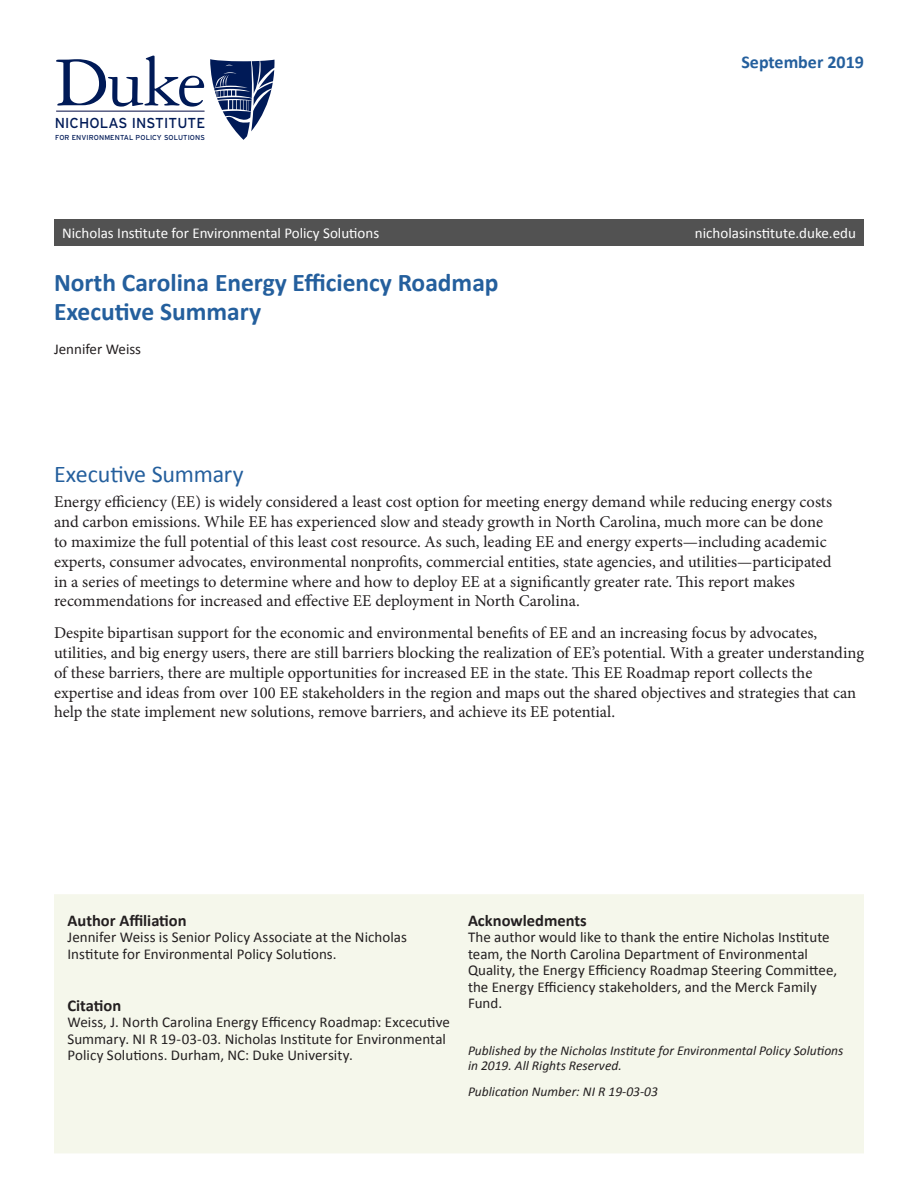
<style>
.page{position:relative;width:918px;height:1188px;background:#fff}
.page>*{position:absolute;margin:0;border:0;box-sizing:border-box;transform-origin:0 0}
.t1{font:700 25.5px/28.5px "Calibri";color:#245f9d}
.t2{font:24px "Calibri";letter-spacing:-.01em;color:#245f9d}
.t3{font:700 18px "Calibri";color:#245f9d}
.t4{font:16.5px/19.8px "Minion Pro";color:#231f20}
.t5{font:700 16.5px "Calibri";color:#231f20}
.t6{font:15px/16.5px "Calibri";color:#231f20}
.t7{font:15px "Calibri";color:#fff}
.t8{font:14.4px "Interstate";letter-spacing:.005em;color:#001a57}
.t9{font:italic 13.5px/15px "Calibri";color:#231f20}
.t10{font:7.2px "Interstate";letter-spacing:.015em;color:#001a57}
</style>
<div class="page">
<div style="left:54px;top:219px;width:810px;height:27px;background:#525252"></div>
<div style="left:54px;top:894px;width:810px;height:259px;background:#f5f7eb"></div>
<hr style="left:56px;top:111px;width:149px;height:1px;background:#1c2254">
<svg style="left:56px;top:56px;width:148px;height:51px"></svg>
<svg style="left:210px;top:59px;width:65px;height:81px"></svg>
<p class="t8" style="left:55px;top:115px;width:152px">NICHOLAS INSTITUTE</p>
<p class="t10" style="left:55px;top:133px;width:151px">FOR ENVIRONMENTAL POLICY SOLUTIONS</p>
<p class="t3" style="left:741px;top:50px;width:124px">September 2019</p>
<p class="t7" style="left:62px;top:223px;width:319px">Nicholas Institute for Environmental Policy Solutions</p>
<p class="t7" style="left:695px;top:223px;width:162px">nicholasinstitute.duke.edu</p>
<h1 class="t1" style="left:54px;top:269px;width:446px">North Carolina Energy Efficiency Roadmap<br>Executive Summary</h1>
<p class="t6" style="left:54px;top:341px;width:89px">Jennifer Weiss</p>
<h2 class="t2" style="left:54px;top:459px;width:191px">Executive Summary</h2>
<p class="t4" style="left:54px;top:492px;width:780px">Energy efficiency (EE) is widely considered a least cost option for meeting energy demand while reducing energy costs and carbon emissions. While EE has experienced slow and steady growth in North Carolina, much more can be done to maximize the full potential of this least cost resource. As such, leading EE and energy experts—including academic experts, consumer advocates, environmental nonprofits, commercial entities, state agencies, and utilities—participated in a series of meetings to determine where and how to deploy EE at a significantly greater rate. This report makes recommendations for increased and effective EE deployment in North Carolina.</p>
<p class="t4" style="left:54px;top:623px;width:812px">Despite bipartisan support for the economic and environmental benefits of EE and an increasing focus by advocates, utilities, and big energy users, there are still barriers blocking the realization of EE’s potential. With a greater understanding of these barriers, there are multiple opportunities for increased EE in the state. This EE Roadmap report collects the expertise and ideas from over 100 EE stakeholders in the region and maps out the shared objectives and strategies that can help the state implement new solutions, remove barriers, and achieve its EE potential.</p>
<p class="t5" style="left:68px;top:910px;width:121px">Author Affiliation</p>
<p class="t6" style="left:68px;top:929px;width:341px">Jennifer Weiss is Senior Policy Associate at the Nicholas<br>Institute for Environmental Policy Solutions.</p>
<p class="t5" style="left:68px;top:995px;width:55px">Citation</p>
<p class="t6" style="left:68px;top:1014px;width:384px">Weiss, J. North Carolina Energy Efficency Roadmap: Excecutive<br>Summary. NI R 19-03-03. Nicholas Institute for Environmental<br>Policy Solutions. Durham, NC: Duke University.</p>
<p class="t5" style="left:468px;top:910px;width:120px">Acknowledments</p>
<p class="t6" style="left:468px;top:929px;width:371px">The author would like to thank the entire Nicholas Institute team, the North Carolina Department of Environmental Quality, the Energy Efficiency Roadmap Steering Committee, the Energy Efficiency stakeholders, and the Merck Family Fund.</p>
<p class="t9" style="left:468px;top:1043px;width:377px">Published by the Nicholas Institute for Environmental Policy Solutions in 2019. All Rights Reserved.</p>
<p class="t9" style="left:468px;top:1084px;width:191px">Publication Number: NI R 19-03-03</p>
</div>
